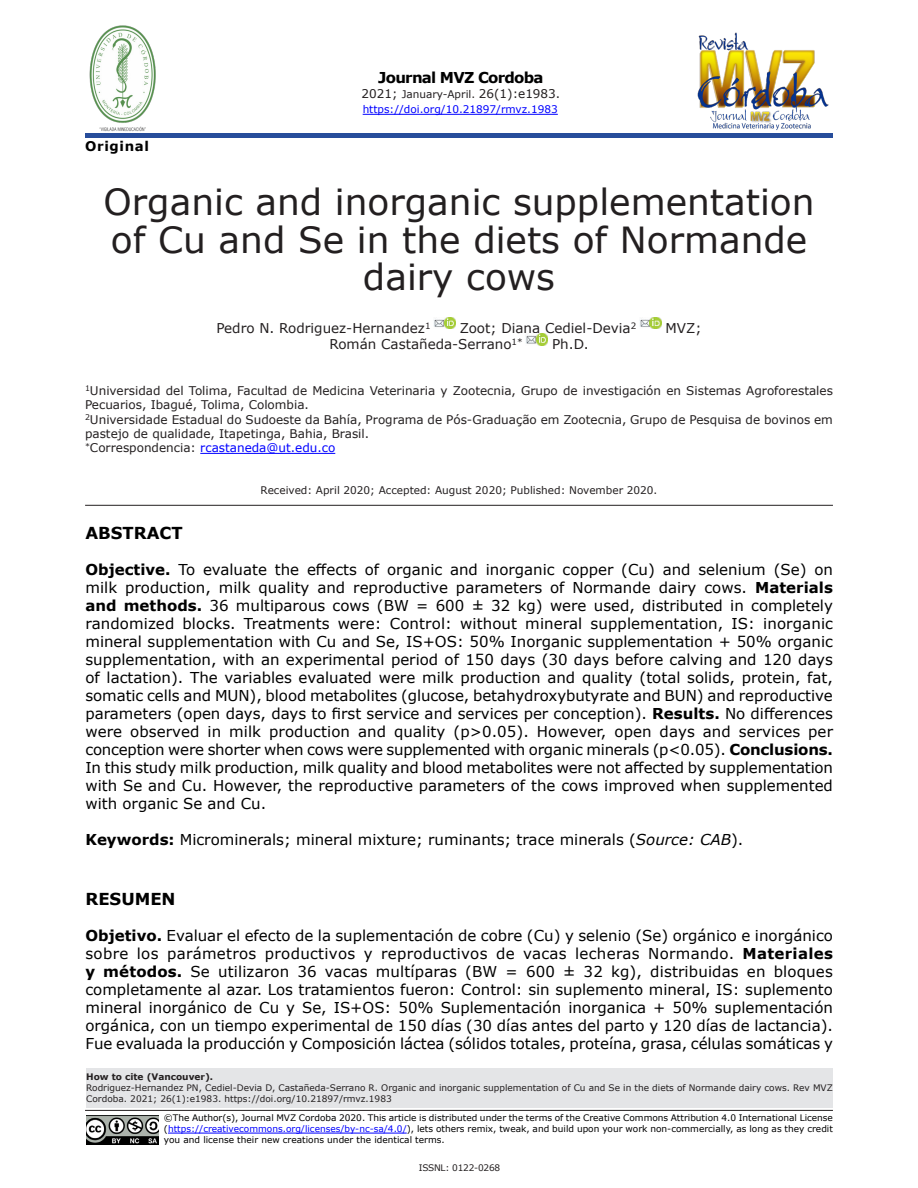
<style>
.page{position:relative;width:918px;height:1188px;background:#fff}
.page>*{position:absolute;margin:0;border:0;box-sizing:border-box;transform-origin:0 0}
.T1{font:36px/37.5px "Verdana";color:#231f20;text-align:center}
.t1{font:700 16.5px "Verdana";color:#000}
.t2{font:15px/18px "Verdana";color:#000;text-align:justify}
.t3{font:700 15px "Verdana";letter-spacing:-.05em;color:#000}
.Autores{font:13.5px "Verdana";color:#231f20}
.t4{font:700 13.35px "Verdana";letter-spacing:.05em;color:#000}
.Filiación{font:12px/14.4px "Verdana";color:#231f20}
.Filiación-2{font:12px "Verdana";color:#00f}
.Recibido{font:10.5px "Verdana";color:#231f20}
.t5{font:10.5px "Verdana";color:#00f}
.t6{font:9px/10.8px "Verdana";color:#000;text-align:justify}
.t7{font:9px/10.8px "Verdana";color:#231f20}
.t8{font:700 9px "Verdana";color:#231f20}
.t9{font:9px "Verdana";letter-spacing:-.025em;color:#231f20}
.s1{font-size:10.5px}
.s2{color:#231f20}
.s3{font-weight:700}
.s4{font-style:italic}
.s5{color:#00f}
</style>
<div class="page">
<hr style="left:85px;top:1110px;width:748px;height:1px;background:#231f20">
<div style="left:86px;top:1068px;width:747px;height:39px;background:#e4e5e7"></div>
<hr style="left:85px;top:134px;width:748px;height:4px;background:#274d9b">
<hr style="left:363px;top:114px;width:195px;height:1px;background:#00f">
<img style="left:697px;top:32px;width:132px;height:98px">
<hr style="left:168px;top:1133px;width:239px;height:1px;background:#00f">
<img style="left:86px;top:1116px;width:73px;height:29px">
<img style="left:89px;top:25px;width:67px;height:107px">
<hr style="left:200px;top:453px;width:135px;height:1px;background:#00f">
<svg style="left:434px;top:318px;width:21px;height:11px"></svg>
<svg style="left:640px;top:318px;width:21px;height:11px"></svg>
<svg style="left:526px;top:334px;width:22px;height:11px"></svg>
<hr style="left:85px;top:505px;width:748px;height:1px;background:#231f20">
<p class="t3" style="left:378px;top:66px;width:167px">Journal MVZ Cordoba</p>
<p class="t4" style="left:85px;top:137px;width:66px">Original</p>
<p class="Filiación" style="left:362px;top:86px;width:200px">2021; <span class="s1">January-April.</span> 26(1):e1983.</p>
<p class="t5" style="left:363px;top:102px;width:197px">https://doi.org/10.21897/rmvz.1983</p>
<p class="T1" style="left:104px;top:183px;width:712px">Organic and inorganic supplementation of Cu and Se in the diets of Normande dairy cows</p>
<p class="Autores" style="left:216px;top:319px;width:216px">Pedro N. Rodriguez-Hernandez<sup>1</sup></p>
<p class="Autores" style="left:460px;top:319px;width:178px">Zoot; Diana Cediel-Devia<sup>2</sup></p>
<p class="Autores" style="left:666px;top:319px;width:37px">MVZ;</p>
<p class="Autores" style="left:329px;top:335px;width:195px">Román Castañeda-Serrano<sup>1*</sup></p>
<p class="Autores" style="left:552px;top:335px;width:38px">Ph.D.</p>
<p class="Filiación" style="left:85px;top:383px;width:749px"><sup>1</sup>Universidad del Tolima, Facultad de Medicina Veterinaria y Zootecnia, Grupo de investigación en Sistemas Agroforestales<br>Pecuarios, Ibagué, Tolima, Colombia.</p>
<p class="Filiación" style="left:85px;top:412px;width:749px"><sup>2</sup>Universidade Estadual do Sudoeste da Bahía, Programa de Pós-Graduação em Zootecnia, Grupo de Pesquisa de bovinos em pastejo de qualidade, Itapetinga, Bahia, Brasil.</p>
<p class="Filiación-2" style="left:85px;top:440px;width:252px"><sup>*</sup><span class="s2">Correspondencia:</span> rcastaneda@ut.edu.co</p>
<p class="Recibido" style="left:261px;top:483px;width:398px">Received: April 2020; Accepted: August 2020; Published: November 2020.</p>
<p class="t1" style="left:85px;top:522px;width:99px">ABSTRACT</p>
<p class="t2" style="left:85px;top:561px;width:749px"><span class="s3">Objective.</span> To evaluate the effects of organic and inorganic copper (Cu) and selenium (Se) on milk production, milk quality and reproductive parameters of Normande dairy cows. <span class="s3">Materials and methods.</span> 36 multiparous cows (BW = 600 ± 32 kg) were used, distributed in completely randomized blocks. Treatments were: Control: without mineral supplementation, IS: inorganic mineral supplementation with Cu and Se, IS+OS: 50% Inorganic supplementation + 50% organic supplementation, with an experimental period of 150 days (30 days before calving and 120 days of lactation). The variables evaluated were milk production and quality (total solids, protein, fat, somatic cells and MUN), blood metabolites (glucose, betahydroxybutyrate and BUN) and reproductive parameters (open days, days to first service and services per conception). <span class="s3">Results.</span> No differences were observed in milk production and quality (p&gt;0.05). However, open days and services per conception were shorter when cows were supplemented with organic minerals (p&lt;0.05). <span class="s3">Conclusions.<br></span>In this study milk production, milk quality and blood metabolites were not affected by supplementation with Se and Cu. However, the reproductive parameters of the cows improved when supplemented with organic Se and Cu.</p>
<p class="t2" style="left:85px;top:831px;width:659px"><span class="s3">Keywords:</span> Microminerals; mineral mixture; ruminants; trace minerals (<span class="s4">Source: CAB</span>).</p>
<p class="t1" style="left:85px;top:887px;width:92px">RESUMEN</p>
<p class="t2" style="left:85px;top:926px;width:749px"><span class="s3">Objetivo.</span> Evaluar el efecto de la suplementación de cobre (Cu) y selenio (Se) orgánico e inorgánico sobre los parámetros productivos y reproductivos de vacas lecheras Normando. <span class="s3">Materiales y métodos.</span> Se utilizaron 36 vacas multíparas (BW = 600 ± 32 kg), distribuidas en bloques completamente al azar. Los tratamientos fueron: Control: sin suplemento mineral, IS: suplemento mineral inorgánico de Cu y Se, IS+OS: 50% Suplementación inorganica + 50% suplementación orgánica, con un tiempo experimental de 150 días (30 días antes del parto y 120 días de lactancia).<br>Fue evaluada la producción y Composición láctea (sólidos totales, proteína, grasa, células somáticas y</p>
<p class="t8" style="left:86px;top:1071px;width:128px">How to cite (Vancouver).</p>
<p class="t7" style="left:86px;top:1082px;width:748px">Rodriguez-Hernandez PN, Cediel-Devia D, Castañeda-Serrano R. Organic and inorganic supplementation of Cu and Se in the diets of Normande dairy cows. Rev MVZ<br>Cordoba. 2021; 26(1):e1983. https://doi.org/10.21897/rmvz.1983</p>
<p class="t6" style="left:164px;top:1113px;width:671px">©The Author(s), Journal MVZ Cordoba 2020. This article is distributed under the terms of the Creative Commons Attribution 4.0 International License (<span class="s5">https://creativecommons.org/licenses/by-nc-sa/4.0/</span>), lets others remix, tweak, and build upon your work non-commercially, as long as they credit you and license their new creations under the identical terms.</p>
<p class="t9" style="left:419px;top:1161px;width:83px">ISSNL: 0122-0268</p>
</div>
